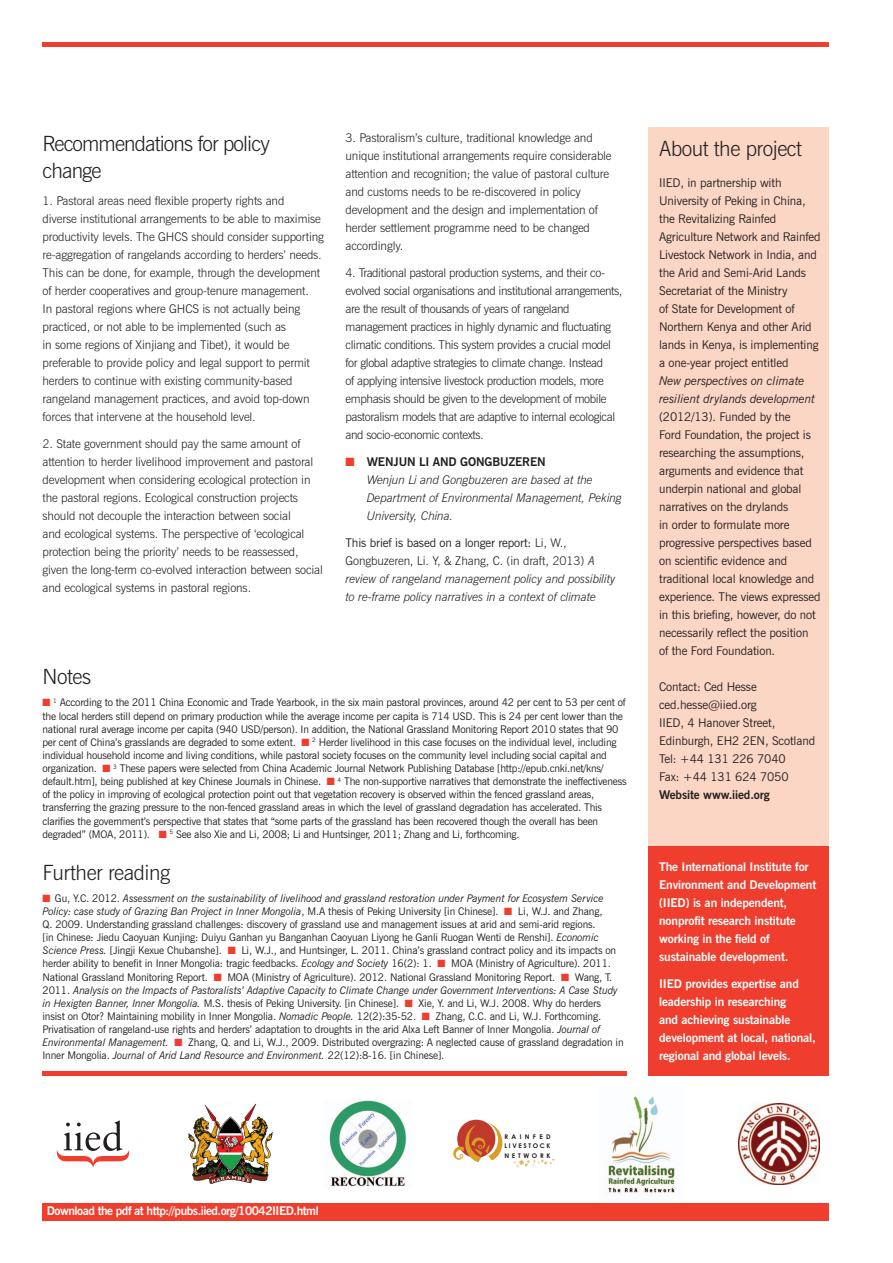
<style>
.page{position:relative;width:893px;height:1263px;background:#fff}
.page>*{position:absolute;margin:0;border:0;box-sizing:border-box;transform-origin:0 0}
.t1{font:300 21px/27px "News Gothic BT";letter-spacing:-.03em;color:#231f20}
.t2{font:300 12px/18px "News Gothic BT";letter-spacing:-.01em;color:#231f20}
.t3{font:12px/18px "News Gothic BT";letter-spacing:-.01em;color:#231f20}
.t4{font:300 12px/18px "News Gothic BT";letter-spacing:-.03em;color:#231f20}
.t5{font:700 12px/18px "News Gothic BT";letter-spacing:-.01em;color:#fff}
.t6{font:italic 300 12px/18px "News Gothic BT";letter-spacing:-.01em;color:#231f20}
.t7{font:italic 12px/18px "News Gothic BT";letter-spacing:-.01em;color:#231f20}
.t8{font:700 12px "News Gothic BT";letter-spacing:-.04em;color:#fff}
.t9{font:700 12px "News Gothic BT";letter-spacing:-.01em;color:#231f20}
.t10{font:10.5px/13.2px "News Gothic BT";letter-spacing:-.02em;color:#231f20}
.t11{font:700 6.45px/9.8px "Century Gothic";letter-spacing:.42em;color:#231f20;text-align:justify}
.s1{color:#ef3e2e}
.s2{font-weight:400;font-style:normal}
.s3{font-style:normal}
.s4{font-style:italic}
</style>
<div class="page">
<svg style="left:57px;top:1120px;width:72px;height:47px"></svg>
<div style="left:457px;top:1120px;width:38px;height:38px;background:#bf392d;border-radius:50%"></div>
<svg style="left:454px;top:1123px;width:49px;height:39px"></svg>
<svg style="left:513px;top:1159px;width:41px;height:9px"></svg>
<img style="left:608px;top:1096px;width:67px;height:99px">
<img style="left:738px;top:1103px;width:81px;height:81px">
<img style="left:329px;top:1100px;width:78px;height:86px">
<img style="left:188px;top:1103px;width:85px;height:81px">
<hr style="left:43px;top:43px;width:786px;height:4px;background:#ef3e2e">
<div style="left:648px;top:128px;width:181px;height:948px;background:#fcd6c5"></div>
<div style="left:648px;top:846px;width:181px;height:230px;background:#ef3e2e"></div>
<div style="left:43px;top:1203px;width:786px;height:17px;background:#ef3e2e"></div>
<div style="left:43px;top:1071px;width:584px;height:5px;background:#ef3e2e"></div>
<h1 class="t1" style="left:43px;top:129px;width:229px">Recommendations for policy change</h1>
<p class="t2" style="left:43px;top:191px;width:283px">1. Pastoral areas need flexible property rights and<br>diverse institutional arrangements to be able to maximise productivity levels. The GHCS should consider supporting re-aggregation of rangelands according to herders’ needs.<br>This can be done, for example, through the development of herder cooperatives and group-tenure management.<br>In pastoral regions where GHCS is not actually being practiced, or not able to be implemented (such as<br>in some regions of Xinjiang and Tibet), it would be preferable to provide policy and legal support to permit herders to continue with existing community-based rangeland management practices, and avoid top-down forces that intervene at the household level.</p>
<p class="t2" style="left:43px;top:434px;width:282px">2. State government should pay the same amount of attention to herder livelihood improvement and pastoral development when considering ecological protection in the pastoral regions. Ecological construction projects should not decouple the interaction between social<br>and ecological systems. The perspective of ‘ecological protection being the priority’ needs to be reassessed, given the long-term co-evolved interaction between social and ecological systems in pastoral regions.</p>
<p class="t2" style="left:345px;top:128px;width:268px">3. Pastoralism’s culture, traditional knowledge and unique institutional arrangements require considerable attention and recognition; the value of pastoral culture and customs needs to be re-discovered in policy development and the design and implementation of herder settlement programme need to be changed accordingly.</p>
<p class="t4" style="left:345px;top:263px;width:279px">4. Traditional pastoral production systems, and their co&shy;evolved social organisations and institutional arrangements, are the result of thousands of years of rangeland management practices in highly dynamic and fluctuating climatic conditions. This system provides a crucial model for global adaptive strategies to climate change. Instead<br>of applying intensive livestock production models, more emphasis should be given to the development of mobile pastoralism models that are adaptive to internal ecological and socio-economic contexts.</p>
<p class="t9" style="left:345px;top:454px;width:178px"><span class="s1">■</span> Wenjun Li and Gongbuzere</p>
<p class="t9" style="left:537px;top:454px;width:10px">n</p>
<p class="t6" style="left:367px;top:470px;width:257px">Wenjun Li and Gongbuzeren are based at the<br>Department of Environmental Management, Peking<br>University, China.</p>
<p class="t6" style="left:345px;top:533px;width:271px"><span class="s2">This brief is based on a longer report:</span> <span class="s3">Li, W., Gongbuzeren, Li. Y, &amp; Zhang, C. (in draft, 2013)</span> A review of rangeland management policy and possibility to re-frame policy narratives in a context of climate</p>
<h1 class="t1" style="left:43px;top:663px;width:50px">Notes</h1>
<p class="t10" style="left:43px;top:696px;width:586px"><span class="s1">■</span> <sup>1</sup> According to the 2011 China Economic and Trade Yearbook, in the six main pastoral provinces, around 42 per cent to 53 per cent of the local herders still depend on primary production while the average income per capita is 714 USD. This is 24 per cent lower than the national rural average income per capita (940 USD/person). In addition, the National Grassland Monitoring Report 2010 states that 90 per cent of China’s grasslands are degraded to some extent. <span class="s1">■</span> <sup>2</sup> Herder livelihood in this case focuses on the individual level, including individual household income and living conditions, while pastoral society focuses on the community level including social capital and organization. <span class="s1">■</span> <sup>3</sup> These papers were selected from China Academic Journal Network Publishing Database [http://epub.cnki.net/kns/ default.htm], being published at key Chinese Journals in Chinese. <span class="s1">■</span> <sup>4</sup> The non-supportive narratives that demonstrate the ineffectiveness of the policy in improving of ecological protection point out that vegetation recovery is observed within the fenced grassland areas, transferring the grazing pressure to the non-fenced grassland areas in which the level of grassland degradation has accelerated. This clarifies the government’s perspective that states that “some parts of the grassland has been recovered though the overall has been degraded” (MOA, 2011). <span class="s1">■</span> <sup>5</sup> See also Xie and Li, 2008; Li and Huntsinger, 2011; Zhang and Li, forthcoming.</p>
<h1 class="t1" style="left:43px;top:858px;width:129px">Further reading</h1>
<p class="t10" style="left:42px;top:891px;width:583px"><span class="s1">■</span> Gu, Y.C. 2012. <span class="s4">Assessment on the sustainability of livelihood and grassland restoration under Payment for Ecosystem Service Policy: case study of Grazing Ban Project in Inner Mongolia</span>, M.A thesis of Peking University [in Chinese]. <span class="s1">■</span> Li, W.J. and Zhang,<br>Q. 2009. Understanding grassland challenges: discovery of grassland use and management issues at arid and semi-arid regions.<br>[in Chinese: Jiedu Caoyuan Kunjing: Duiyu Ganhan yu Banganhan Caoyuan Liyong he Ganli Ruogan Wenti de Renshi]. <span class="s4">Economic Science Press.</span> [Jingji Kexue Chubanshe]. <span class="s1">■</span> Li, W.J., and Huntsinger, L. 2011. China’s grassland contract policy and its impacts on herder ability to benefit in Inner Mongolia: tragic feedbacks. <span class="s4">Ecology and Society</span> 16(2): 1. <span class="s1">■</span> MOA (Ministry of Agriculture). 2011.<br>National Grassland Monitoring Report. <span class="s1">■</span> MOA (Ministry of Agriculture). 2012. National Grassland Monitoring Report. <span class="s1">■</span> Wang, T.<br>2011. <span class="s4">Analysis on the Impacts of Pastoralists’ Adaptive Capacity to Climate Change under Government Interventions: A Case Study in Hexigten Banner, Inner Mongolia.</span> M.S. thesis of Peking University. [in Chinese]. <span class="s1">■</span> Xie, Y. and Li, W.J. 2008. Why do herders insist on Otor? Maintaining mobility in Inner Mongolia. <span class="s4">Nomadic People.</span> 12(2):35-52. <span class="s1">■</span> Zhang, C.C. and Li, W.J. Forthcoming.<br>Privatisation of rangeland-use rights and herders’ adaptation to droughts in the arid Alxa Left Banner of Inner Mongolia. <span class="s4">Journal of Environmental Management.</span> <span class="s1">■</span> Zhang, Q. and Li, W.J., 2009. Distributed overgrazing: A neglected cause of grassland degradation in Inner Mongolia. <span class="s4">Journal of Arid Land Resource and Environment.</span> 22(12):8-16. [in Chinese].</p>
<p class="t8" style="left:47px;top:1203px;width:274px">Download the pdf at http://pubs.iied.org/10042IIED.html</p>
<p class="t11" style="left:504px;top:1131px;width:48px">RAINFED LIVESTOCK NETWORK</p>
<h1 class="t1" style="left:659px;top:135px;width:144px">About the project</h1>
<p class="t3" style="left:659px;top:173px;width:163px">IIED, in partnership with<br>University of Peking in China, the Revitalizing Rainfed<br>Agriculture Network and Rainfed<br>Livestock Network in India, and the Arid and Semi-Arid Lands<br>Secretariat of the Ministry<br>of State for Development of<br>Northern Kenya and other Arid lands in Kenya, is implementing a one-year project entitled</p>
<p class="t7" style="left:659px;top:371px;width:158px">New perspectives on climate resilient drylands development</p>
<p class="t3" style="left:659px;top:407px;width:163px">(2012/13). Funded by the<br>Ford Foundation, the project is researching the assumptions, arguments and evidence that underpin national and global narratives on the drylands<br>in order to formulate more progressive perspectives based on scientific evidence and traditional local knowledge and experience. The views expressed in this briefing, however, do not necessarily reflect the position of the Ford Foundation.</p>
<p class="t3" style="left:659px;top:677px;width:158px">Contact: Ced Hesse ced.hesse@iied.org<br>IIED, 4 Hanover Street,<br>Edinburgh, EH2 2EN, Scotland<br>Tel: +44 131 226 7040<br>Fax: +44 131 624 7050</p>
<p class="t9" style="left:659px;top:787px;width:112px">Website www.iied.org</p>
<p class="t5" style="left:659px;top:857px;width:159px">The International Institute for<br>Environment and Development (IIED) is an independent, nonprofit research institute working in the field of sustainable development.</p>
<p class="t5" style="left:659px;top:974px;width:158px">IIED provides expertise and leadership in researching<br>and achieving sustainable development at local, national, regional and global levels.</p>
</div>
